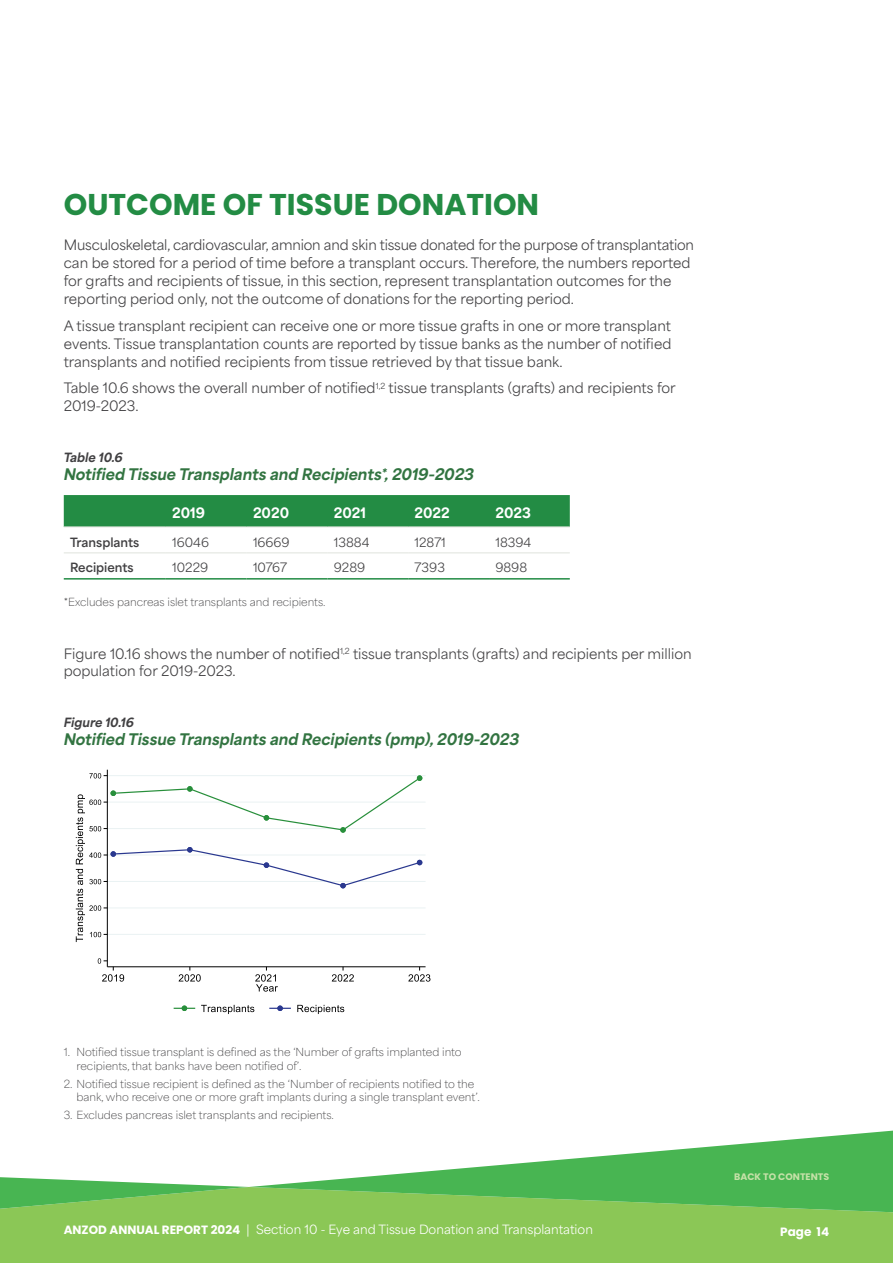
<style>
.page{position:relative;width:893px;height:1263px;background:#fff}
.page>*{position:absolute;margin:0;border:0;box-sizing:border-box;transform-origin:0 0}
.t1{font:700 30px "Poppins";color:#238c44}
.t2{font:italic 800 15px "Area Normal";color:#327441}
.t3{font:13.5px/18px "Area Normal";color:#414042}
.t4{font:800 13.5px "Area Normal";color:#fff}
.t5{font:12px "Area Normal";color:#fff}
.t6{font:12px "Area Normal";color:#414042}
.t7{font:700 12px "Area Normal";color:#414042}
.t8{font:italic 800 12px "Area Normal";color:#414042}
.t9{font:700 12px "Poppins";color:#fff}
.t10{font:100 10.5px/13.5px "Area Normal";color:#414042}
.t11{font:700 9.45px "Poppins";color:#c6e1a8}
.s1{font-family:"Poppins";font-weight:700}
</style>
<div class="page">
<svg style="left:0;top:1130px;width:893px;height:133px;fill:#8bc756"></svg>
<div style="left:64px;top:495px;width:506px;height:31px;background:#238c44"></div>
<hr style="left:166px;top:526px;width:81px;height:1px;background:#dfe3dc">
<hr style="left:247px;top:526px;width:80px;height:1px;background:#dfe3dc">
<hr style="left:327px;top:526px;width:81px;height:1px;background:#dfe3dc">
<hr style="left:408px;top:526px;width:81px;height:1px;background:#dfe3dc">
<hr style="left:489px;top:526px;width:81px;height:1px;background:#dfe3dc">
<hr style="left:64px;top:526px;width:102px;height:1px;background:#dfe3dc">
<hr style="left:64px;top:552px;width:102px;height:1px;background:#dfe3dc">
<hr style="left:166px;top:552px;width:81px;height:1px;background:#dfe3dc">
<hr style="left:247px;top:552px;width:80px;height:1px;background:#dfe3dc">
<hr style="left:327px;top:552px;width:81px;height:1px;background:#dfe3dc">
<hr style="left:408px;top:552px;width:81px;height:1px;background:#dfe3dc">
<hr style="left:489px;top:552px;width:81px;height:1px;background:#dfe3dc">
<hr style="left:64px;top:578px;width:102px;height:2px;background:#238c44">
<hr style="left:166px;top:578px;width:81px;height:2px;background:#238c44">
<hr style="left:247px;top:578px;width:80px;height:2px;background:#238c44">
<hr style="left:327px;top:578px;width:81px;height:2px;background:#238c44">
<hr style="left:408px;top:578px;width:81px;height:2px;background:#238c44">
<hr style="left:489px;top:578px;width:81px;height:2px;background:#238c44">
<hr style="left:107px;top:934px;width:319px;height:1px;background:#eaf2f3">
<hr style="left:107px;top:907px;width:319px;height:1px;background:#eaf2f3">
<hr style="left:107px;top:881px;width:319px;height:1px;background:#eaf2f3">
<hr style="left:107px;top:854px;width:319px;height:1px;background:#eaf2f3">
<hr style="left:107px;top:828px;width:319px;height:1px;background:#eaf2f3">
<hr style="left:107px;top:802px;width:319px;height:1px;background:#eaf2f3">
<hr style="left:107px;top:775px;width:319px;height:1px;background:#eaf2f3">
<hr style="left:107px;top:770px;width:1px;height:197px;background:#000">
<svg style="left:76px;top:773px;width:346px;height:169px"></svg>
<hr style="left:107px;top:966px;width:319px;height:1px;background:#000">
<svg style="left:98px;top:958px;width:26px;height:24px"></svg>
<svg style="left:179px;top:967px;width:22px;height:15px"></svg>
<svg style="left:332px;top:967px;width:22px;height:15px"></svg>
<svg style="left:408px;top:967px;width:22px;height:15px"></svg>
<svg style="left:255px;top:967px;width:23px;height:24px"></svg>
<svg style="left:174px;top:1005px;width:21px;height:6px"></svg>
<svg style="left:269px;top:1005px;width:22px;height:6px"></svg>
<svg style="left:201px;top:1005px;width:53px;height:9px"></svg>
<svg style="left:297px;top:1005px;width:47px;height:9px"></svg>
<h1 class="t1" style="left:64px;top:187px;width:477px">OUTCOME OF TISSUE DONATION</h1>
<p class="t3" style="left:64px;top:234px;width:632px">Musculoskeletal, cardiovascular, amnion and skin tissue donated for the purpose of transplantation can be stored for a period of time before a transplant occurs. Therefore, the numbers reported for grafts and recipients of tissue, in this section, represent transplantation outcomes for the reporting period only, not the outcome of donations for the reporting period.</p>
<p class="t3" style="left:64px;top:315px;width:609px;text-align:justify">A tissue transplant recipient can receive one or more tissue grafts in one or more transplant events. Tissue transplantation counts are reported by tissue banks as the number of notified transplants and notified recipients from tissue retrieved by that tissue bank.</p>
<p class="t3" style="left:64px;top:377px;width:613px">Table 10.6 shows the overall number of notified<sup>1,2</sup> tissue transplants (grafts) and recipients for<br>2019-2023.</p>
<p class="t8" style="left:64px;top:447px;width:60px">Table 10.6</p>
<p class="t2" style="left:64px;top:461px;width:412px">Notified Tissue Transplants and Recipients*, 2019-2023</p>
<p class="t4" style="left:172px;top:501px;width:34px">2019</p>
<p class="t4" style="left:253px;top:501px;width:38px">2020</p>
<p class="t4" style="left:334px;top:501px;width:34px">2021</p>
<p class="t4" style="left:415px;top:501px;width:37px">2022</p>
<p class="t4" style="left:495px;top:501px;width:37px">2023</p>
<p class="t7" style="left:70px;top:531px;width:71px">Transplants</p>
<p class="t6" style="left:172px;top:531px;width:38px">16046</p>
<p class="t6" style="left:253px;top:531px;width:38px">16669</p>
<p class="t6" style="left:334px;top:531px;width:37px">13884</p>
<p class="t6" style="left:415px;top:531px;width:33px">12871</p>
<p class="t6" style="left:495px;top:531px;width:38px">18394</p>
<p class="t7" style="left:70px;top:557px;width:65px">Recipients</p>
<p class="t6" style="left:172px;top:557px;width:38px">10229</p>
<p class="t6" style="left:253px;top:557px;width:36px">10767</p>
<p class="t6" style="left:334px;top:557px;width:33px">9289</p>
<p class="t6" style="left:415px;top:557px;width:32px">7393</p>
<p class="t6" style="left:495px;top:557px;width:33px">9898</p>
<p class="t10" style="left:64px;top:594px;width:263px">*Excludes pancreas islet transplants and recipients.</p>
<p class="t3" style="left:64px;top:643px;width:629px">Figure 10.16 shows the number of notified<sup>1,2</sup> tissue transplants (grafts) and recipients per million population for 2019-2023.</p>
<p class="t8" style="left:64px;top:712px;width:72px">Figure 10.16</p>
<p class="t2" style="left:64px;top:726px;width:457px">Notified Tissue Transplants and Recipients (pmp), 2019-2023</p>
<p class="t10" style="left:77px;top:1044px;width:387px;text-indent:-13px">1. Notified tissue transplant is defined as the ‘Number of grafts implanted into recipients, that banks have been notified of’.</p>
<p class="t10" style="left:77px;top:1075px;width:405px;text-indent:-13px">2. Notified tissue recipient is defined as the ‘Number of recipients notified to the bank, who receive one or more graft implants during a single transplant event’.</p>
<p class="t10" style="left:64px;top:1107px;width:272px">3. Excludes pancreas islet transplants and recipients.</p>
<p class="t11" style="left:734px;top:1171px;width:96px">BACK TO CONTENTS</p>
<p class="t5" style="left:64px;top:1219px;width:531px"><span class="s1">ANZOD ANNUAL REPORT 2024</span> | Section 10 - Eye and Tissue Donation and Transplantation</p>
<p class="t9" style="left:780px;top:1225px;width:50px">Page 14</p>
</div>
